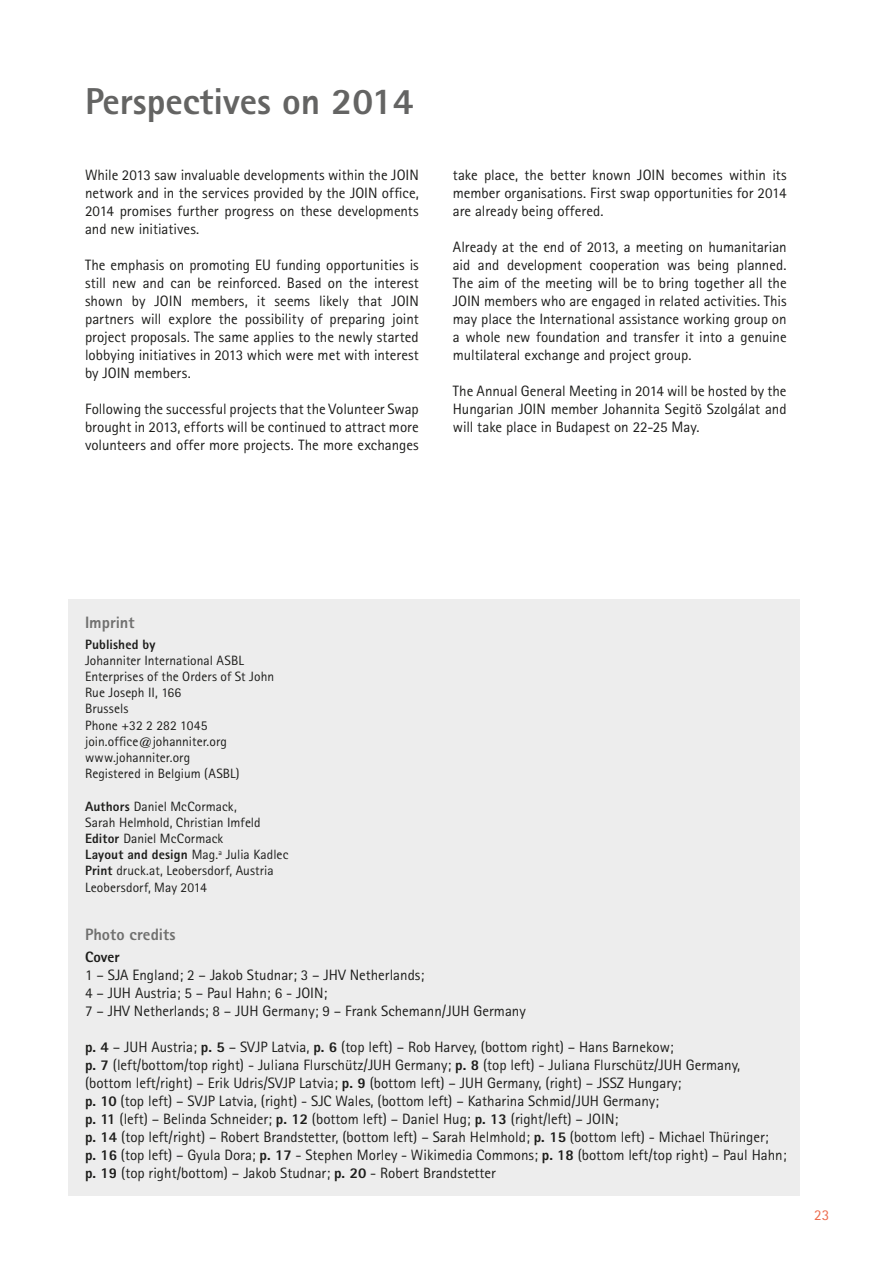
<style>
.page{position:relative;width:893px;height:1263px;background:#fff}
.page>*{position:absolute;margin:0;border:0;box-sizing:border-box;transform-origin:0 0}
.t1{font:800 37.5px "Rotis Sans Serif";color:#646463}
.t2{font:800 16.5px "Rotis Sans Serif";color:#70706f}
.t3{font:15px/18px "Rotis Sans Serif";color:#1d1d1b;text-align:justify}
.t4{font:800 15px "Rotis Sans Serif";color:#1d1d1b}
.t5{font:15px "Rotis Sans Serif";color:#ed6a4b}
.t6{font:13.5px/16.2px "Rotis Sans Serif";letter-spacing:.005em;color:#1d1d1b}
.t7{font:800 13.5px "Rotis Sans Serif";letter-spacing:.01em;color:#1d1d1b}
.s1{font-weight:800}
</style>
<div class="page">
<div style="left:69px;top:599px;width:731px;height:596px;background:#ededed"></div>
<h1 class="t1" style="left:85px;top:78px;width:330px">Perspectives on 2014</h1>
<p class="t3" style="left:85px;top:166px;width:335px">While 2013 saw invaluable developments within the JOIN network and in the services provided by the JOIN office, 2014 promises further progress on these developments and new initiatives.</p>
<p class="t3" style="left:85px;top:256px;width:335px">The emphasis on promoting EU funding opportunities is still new and can be reinforced. Based on the interest shown by JOIN members, it seems likely that JOIN partners will explore the possibility of preparing joint project proposals. The same applies to the newly started lobbying initiatives in 2013 which were met with interest by JOIN members.</p>
<p class="t3" style="left:85px;top:400px;width:335px">Following the successful projects that the Volunteer Swap brought in 2013, efforts will be continued to attract more volunteers and offer more projects. The more exchanges</p>
<p class="t3" style="left:453px;top:166px;width:335px">take place, the better known JOIN becomes within its member organisations. First swap opportunities for 2014 are already being offered.</p>
<p class="t3" style="left:453px;top:238px;width:335px">Already at the end of 2013, a meeting on humanitarian aid and development cooperation was being planned.<br>The aim of the meeting will be to bring together all the JOIN members who are engaged in related activities. This may place the International assistance working group on a whole new foundation and transfer it into a genuine multilateral exchange and project group.</p>
<p class="t3" style="left:453px;top:382px;width:335px">The Annual General Meeting in 2014 will be hosted by the Hungarian JOIN member Johannita Segitö Szolgálat and will take place in Budapest on 22-25 May.</p>
<p class="t2" style="left:85px;top:612px;width:51px">Imprint</p>
<p class="t7" style="left:85px;top:635px;width:72px">Published by</p>
<p class="t6" style="left:85px;top:652px;width:191px">Johanniter International ASBL<br>Enterprises of the Orders of St John<br>Rue Joseph II, 166<br>Brussels<br>Phone +32 2 282 1045 join.office@johanniter.org www.johanniter.org<br>Registered in Belgium (ASBL)</p>
<p class="t6" style="left:85px;top:798px;width:205px"><span class="s1">Authors</span> Daniel McCormack,<br>Sarah Helmhold, Christian Imfeld<br><span class="s1">Editor</span> Daniel McCormack<br><span class="s1">Layout and design</span> Mag.<sup>a</sup> Julia Kadlec<br><span class="s1">Print</span> druck.at, Leobersdorf, Austria<br>Leobersdorf, May 2014</p>
<p class="t2" style="left:85px;top:923px;width:92px">Photo credits</p>
<p class="t4" style="left:85px;top:947px;width:36px">Cover</p>
<p class="t3" style="left:85px;top:966px;width:442px;text-align:left">1 – SJA England; 2 – Jakob Studnar; 3 – JHV Netherlands;<br>4 – JUH Austria; 5 – Paul Hahn; 6 - JOIN;<br>7 – JHV Netherlands; 8 – JUH Germany; 9 – Frank Schemann/JUH Germany</p>
<p class="t3" style="left:85px;top:1038px;width:703px;text-align:left"><span class="s1">p. 4</span> – JUH Austria; <span class="s1">p. 5</span> – SVJP Latvia, <span class="s1">p. 6</span> (top left) – Rob Harvey, (bottom right) – Hans Barnekow;<br><span class="s1">p. 7</span> (left/bottom/top right) - Juliana Flurschütz/JUH Germany; <span class="s1">p. 8</span> (top left) - Juliana Flurschütz/JUH Germany, (bottom left/right) – Erik Udris/SVJP Latvia; <span class="s1">p. 9</span> (bottom left) – JUH Germany, (right) – JSSZ Hungary;<br><span class="s1">p. 10</span> (top left) – SVJP Latvia, (right) - SJC Wales, (bottom left) – Katharina Schmid/JUH Germany;<br><span class="s1">p. 11</span> (left) – Belinda Schneider; <span class="s1">p. 12</span> (bottom left) – Daniel Hug; <span class="s1">p. 13</span> (right/left) – JOIN;<br><span class="s1">p. 14</span> (top left/right) – Robert Brandstetter, (bottom left) – Sarah Helmhold; <span class="s1">p. 15</span> (bottom left) - Michael Thüringer;<br><span class="s1">p. 16</span> (top left) – Gyula Dora; <span class="s1">p. 17</span> - Stephen Morley - Wikimedia Commons; <span class="s1">p. 18</span> (bottom left/top right) – Paul Hahn; <span class="s1">p. 19</span> (top right/bottom) – Jakob Studnar; <span class="s1">p. 20</span> - Robert Brandstetter</p>
<p class="t5" style="left:814px;top:1206px;width:16px">23</p>
</div>
